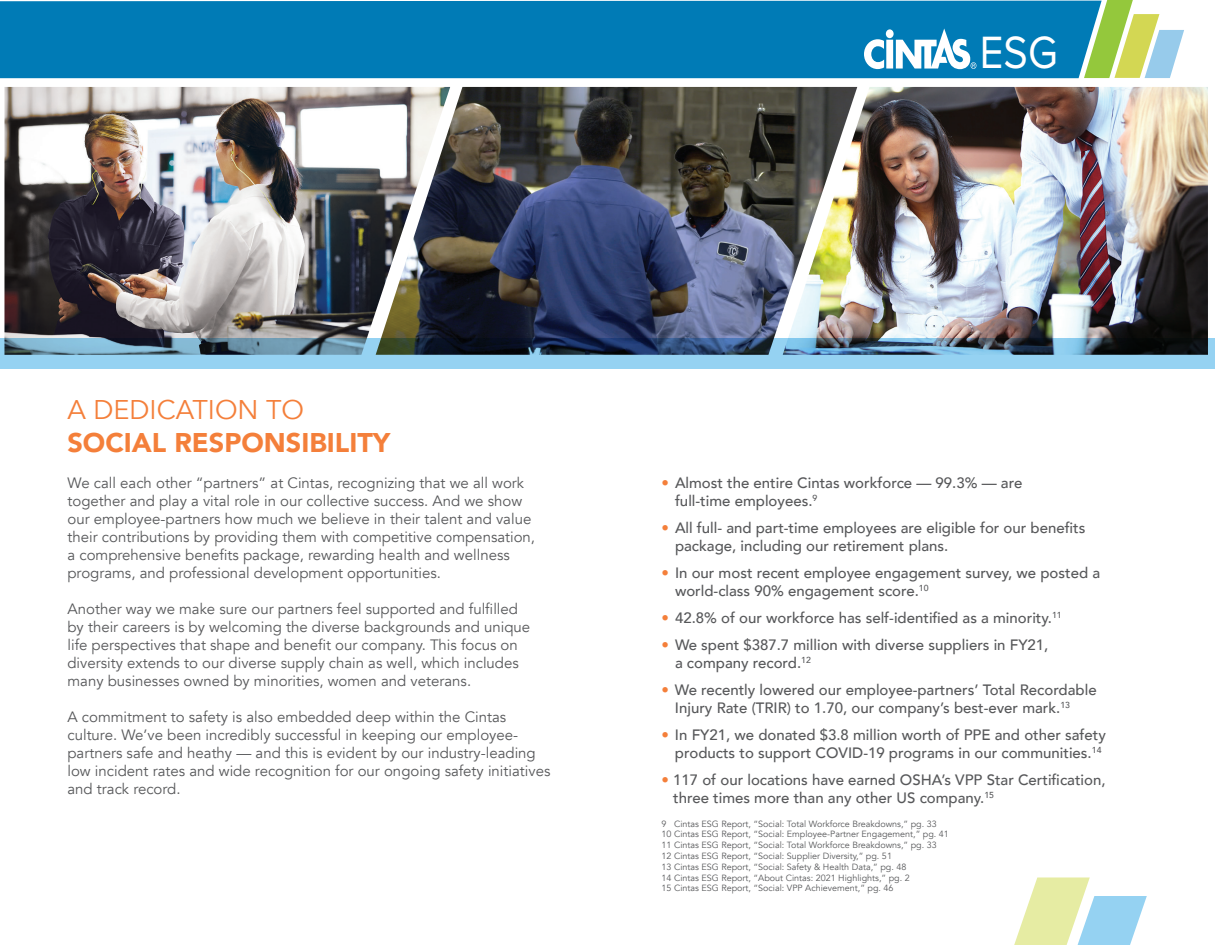
<style>
.page{position:relative;width:1215px;height:945px;background:#fff}
.page>*{position:absolute;margin:0;border:0;box-sizing:border-box;transform-origin:0 0}
.t1{font:46.95px "Proxima Nova";color:#fff;scale:.89 1}
.t2{font:900 27px/33px "Avenir";color:#f47f3a}
.t3{font:15px/18px "Avenir";color:#57585a}
.t4{font:500 15px/18px "Avenir";color:#57585a}
.t5{font:9px "Avenir";color:#57585a}
.s1{font-weight:400}
.s2{color:#f47f3a}
</style>
<div class="page">
<div style="left:0;top:1px;width:1084px;height:77px;background:#007bb6"></div>
<svg style="left:864px;top:28px;width:112px;height:41px"></svg>
<svg style="left:1084px;top:0;width:100px;height:78px"></svg>
<svg style="left:1014px;top:878px;width:133px;height:67px"></svg>
<img style="left:4px;top:87px;width:372px;height:252px">
<img style="left:376px;top:87px;width:407px;height:252px">
<img style="left:783px;top:87px;width:425px;height:252px">
<svg style="left:0;top:339px;width:1215px;height:30px;background:#6994af"></svg>
<h1 class="t1" style="left:980px;top:26px;width:89px">ESG</h1>
<p class="t2" style="left:68px;top:392px;width:324px"><span class="s1">A DEDICATION TO<br></span>SOCIAL RESPONSIBILITY</p>
<p class="t3" style="left:68px;top:474px;width:469px">We call each other “partners” at Cintas, recognizing that we all work together and play a vital role in our collective success. And we show our employee-partners how much we believe in their talent and value their contributions by providing them with competitive compensation, a comprehensive benefits package, rewarding health and wellness programs, and professional development opportunities.</p>
<p class="t3" style="left:68px;top:600px;width:464px">Another way we make sure our partners feel supported and fulfilled by their careers is by welcoming the diverse backgrounds and unique life perspectives that shape and benefit our company. This focus on diversity extends to our diverse supply chain as well, which includes many businesses owned by minorities, women and veterans.</p>
<p class="t3" style="left:68px;top:708px;width:484px">A commitment to safety is also embedded deep within the Cintas culture. We’ve been incredibly successful in keeping our employee&shy;partners safe and heathy — and this is evident by our industry-leading low incident rates and wide recognition for our ongoing safety initiatives and track record.</p>
<p class="t4" style="left:675px;top:472px;width:349px;text-indent:-14px"><span class="s2">•</span> Almost the entire Cintas workforce — 99.3% — are full-time employees.<sup>9</sup></p>
<p class="t4" style="left:675px;top:517px;width:412px;text-indent:-14px"><span class="s2">•</span> All full- and part-time employees are eligible for our benefits package, including our retirement plans.</p>
<p class="t4" style="left:675px;top:562px;width:427px;text-indent:-14px"><span class="s2">•</span> In our most recent employee engagement survey, we posted a world-class 90% engagement score.<sup>10</sup></p>
<p class="t4" style="left:662px;top:607px;width:402px"><span class="s2">•</span> 42.8% of our workforce has self-identified as a minority.<sup>11</sup></p>
<p class="t4" style="left:675px;top:634px;width:375px;text-indent:-14px"><span class="s2">•</span> We spent $387.7 million with diverse suppliers in FY21, a company record.<sup>12</sup></p>
<p class="t4" style="left:675px;top:679px;width:423px;text-indent:-14px"><span class="s2">•</span> We recently lowered our employee-partners’ Total Recordable<br>Injury Rate (TRIR) to 1.70, our company’s best-ever mark.<sup>13</sup></p>
<p class="t4" style="left:661px;top:724px;width:446px;text-align:right"><span class="s2">•</span> In FY21, we donated $3.8 million worth of PPE and other safety products to support COVID-19 programs in our communities.<sup>14</sup></p>
<p class="t4" style="left:673px;top:769px;width:434px;text-indent:-12px"><span class="s2">•</span> 117 of our locations have earned OSHA’s VPP Star Certification, three times more than any other US company.<sup>15</sup></p>
<p class="t5" style="left:662px;top:818px;width:277px">9 Cintas ESG Report, “Social: Total Workforce Breakdowns,” pg. 33</p>
<p class="t5" style="left:662px;top:829px;width:289px">10 Cintas ESG Report, “Social: Employee-Partner Engagement,” pg. 41</p>
<p class="t5" style="left:662px;top:840px;width:277px">11 Cintas ESG Report, “Social: Total Workforce Breakdowns,” pg. 33</p>
<p class="t5" style="left:662px;top:851px;width:232px">12 Cintas ESG Report, “Social: Supplier Diversity,” pg. 51</p>
<p class="t5" style="left:662px;top:861px;width:246px">13 Cintas ESG Report, “Social: Safety &amp; Health Data,” pg. 48</p>
<p class="t5" style="left:662px;top:872px;width:250px">14 Cintas ESG Report, “About Cintas: 2021 Highlights,” pg. 2</p>
<p class="t5" style="left:662px;top:883px;width:234px">15 Cintas ESG Report, “Social: VPP Achievement,” pg. 46</p>
</div>
